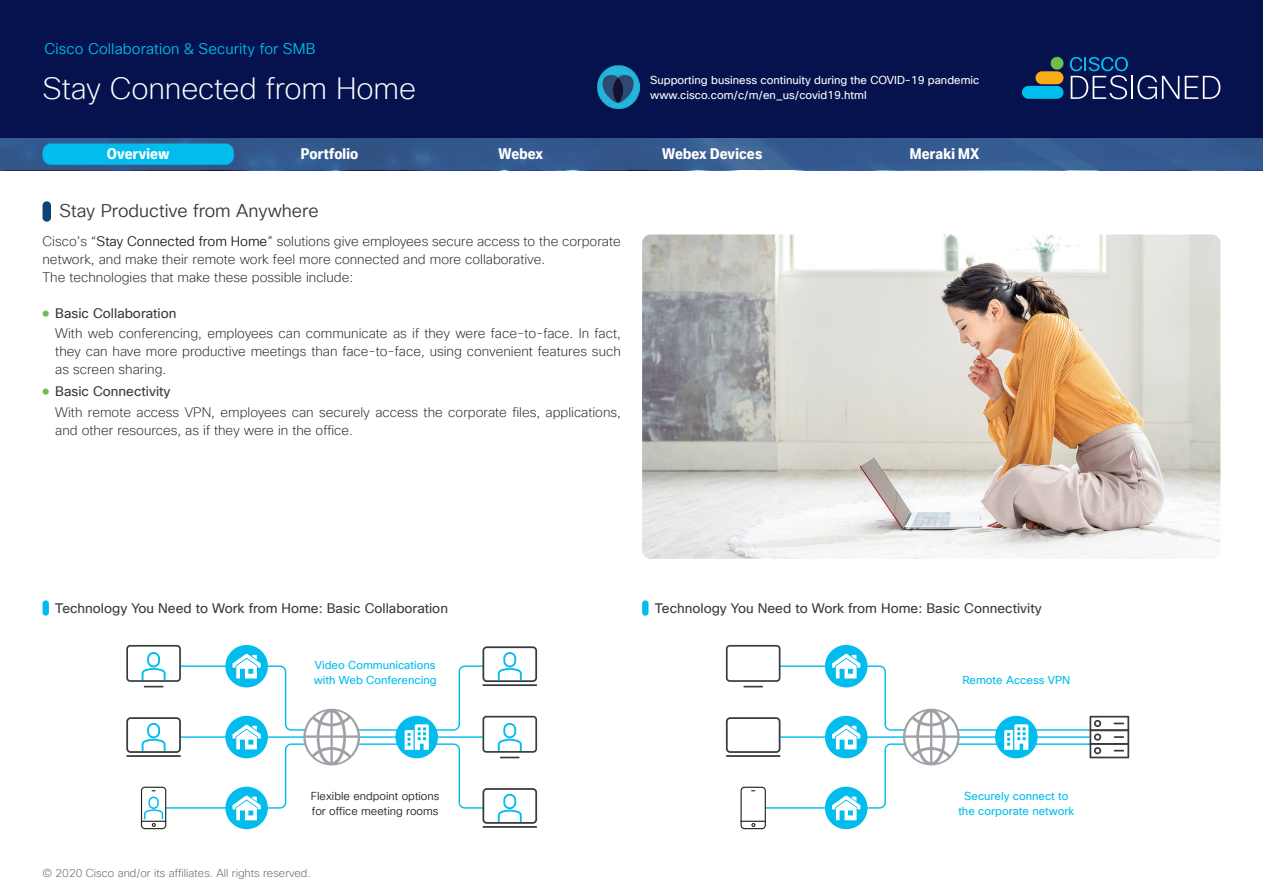
<style>
.page{position:relative;width:1263px;height:893px;background:#fff}
.page>*{position:absolute;margin:0;border:0;box-sizing:border-box;transform-origin:0 0}
.t1{font:200 30px "Cisco Sans TT";letter-spacing:-.005em;color:#fff}
.t2{font:18px "Cisco Sans TT Light";color:#393a3c}
.t3{font:700 condensed 15px "Cisco Sans TT";letter-spacing:.01em;color:#fff}
.t4{font:15px "Cisco Sans TT Light";letter-spacing:.005em;color:#01bcec}
.t5{font:200 13.5px/18px "Cisco Sans TT";color:#231f20}
.t6{font:13.5px "Cisco Sans TT";color:#393a3c}
.t7{font:11.25px/15px "Cisco Sans TT";color:#fff}
.t8{font:11.25px/15px "Cisco Sans TT";color:#01bcec;text-align:center}
.t9{font:200 11.25px "Cisco Sans TT";color:#595c5f}
.t10{font:11.25px/15px "Cisco Sans TT Light";color:#231f20}
.s1{font-family:"Cisco Sans TT Light";font-weight:400}
.s2{font-weight:400;color:#393a3c}
</style>
<div class="page">
<div style="left:0;top:0;width:1263px;height:170px;background:#05124d"></div>
<div style="left:0;top:138px;width:1263px;height:32px;background:#355b8f"></div>
<svg style="left:1070px;top:57px;width:58px;height:42px"></svg>
<hr style="left:1131px;top:76px;width:2px;height:23px;background:#fff">
<svg style="left:1137px;top:75px;width:42px;height:24px"></svg>
<svg style="left:1185px;top:76px;width:35px;height:23px"></svg>
<div style="left:1050px;top:57px;width:13px;height:13px;background:#6dbe4b;border-radius:50%"></div>
<div style="left:1035px;top:71px;width:28px;height:13px;background:#faab1a;border-radius:6px"></div>
<div style="left:1022px;top:86px;width:41px;height:13px;background:#01bcec;border-radius:6px"></div>
<img style="left:597px;top:66px;width:43px;height:42px">
<div style="left:43px;top:201px;width:8px;height:21px;background:#0d4375;border-radius:4px"></div>
<div style="left:43px;top:144px;width:191px;height:21px;background:#01bcec;border-radius:9px"></div>
<img style="left:642px;top:234px;width:578px;height:325px">
<div style="left:642px;top:600px;width:6px;height:16px;background:#01bcec;border-radius:3px"></div>
<svg style="left:726px;top:645px;width:403px;height:184px"></svg>
<div style="left:43px;top:600px;width:6px;height:16px;background:#01bcec;border-radius:3px"></div>
<svg style="left:126px;top:645px;width:411px;height:184px"></svg>
<p class="t4" style="left:45px;top:39px;width:272px">Cisco Collaboration &amp; Security for SMB</p>
<h1 class="t1" style="left:43px;top:69px;width:375px">Stay Connected from Home</h1>
<p class="t7" style="left:650px;top:73px;width:331px">Supporting business continuity during the COVID-19 pandemic www.cisco.com/c/m/en_us/covid19.html</p>
<p class="t3" style="left:107px;top:144px;width:64px">Overview</p>
<p class="t3" style="left:301px;top:144px;width:59px">Portfolio</p>
<p class="t3" style="left:498px;top:144px;width:46px">Webex</p>
<p class="t3" style="left:662px;top:144px;width:102px">Webex Devices</p>
<p class="t3" style="left:910px;top:144px;width:71px">Meraki MX</p>
<h2 class="t2" style="left:60px;top:199px;width:261px">Stay Productive from Anywhere</h2>
<p class="t5" style="left:43px;top:233px;width:580px">Cisco’s “<span class="s1">Stay Connected from Home</span>” solutions give employees secure access to the corporate network, and make their remote work feel more connected and more collaborative.<br>The technologies that make these possible include:</p>
<p class="t5" style="left:55px;top:304px;width:567px;line-height:20.1px;text-indent:-13px"><sup>⬤</sup> <span class="s2">Basic Collaboration<br></span>With web conferencing, employees can communicate as if they were face-to-face. In fact,</p>
<p class="t5" style="left:55px;top:343px;width:567px">they can have more productive meetings than face-to-face, using convenient features such as screen sharing.</p>
<p class="t5" style="left:55px;top:382px;width:567px;line-height:20.1px;text-indent:-13px"><sup>⬤</sup> <span class="s2">Basic Connectivity<br></span>With remote access VPN, employees can securely access the corporate files, applications,</p>
<p class="t5" style="left:55px;top:421px;width:299px">and other resources, as if they were in the office.</p>
<p class="t6" style="left:55px;top:599px;width:394px">Technology You Need to Work from Home: Basic Collaboration</p>
<p class="t8" style="left:314px;top:658px;width:124px;text-align:left">Video Communications with Web Conferencing</p>
<p class="t10" style="left:311px;top:789px;width:130px">Flexible endpoint options for office meeting rooms</p>
<p class="t9" style="left:43px;top:865px;width:270px">© 2020 Cisco and/or its affiliates. All rights reserved.</p>
<p class="t6" style="left:655px;top:599px;width:388px">Technology You Need to Work from Home: Basic Connectivity</p>
<p class="t8" style="left:962px;top:673px;width:109px">Remote Access VPN</p>
<p class="t8" style="left:958px;top:789px;width:117px">Securely connect to the corporate network</p>
</div>
